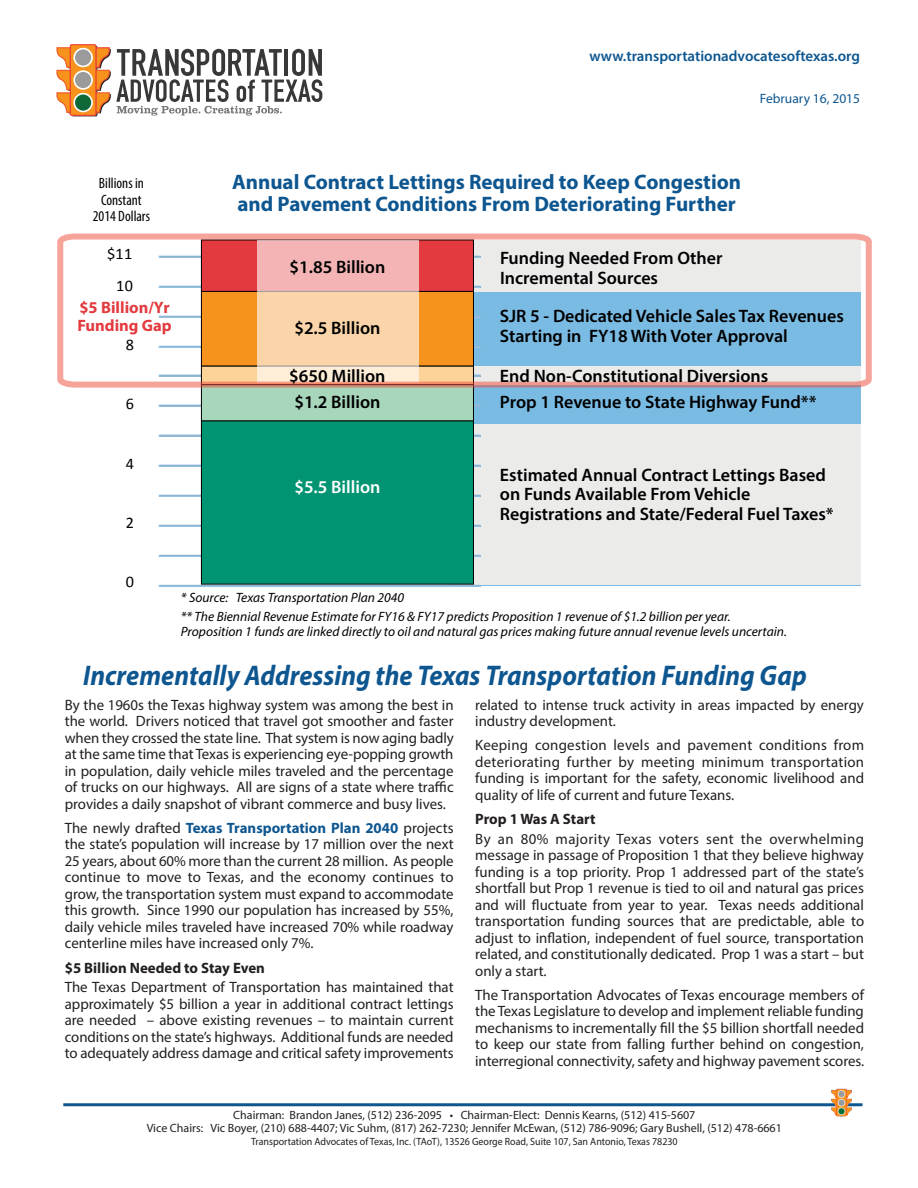
<style>
.page{position:relative;width:918px;height:1188px;background:#fff}
.page>*{position:absolute;margin:0;border:0;box-sizing:border-box;transform-origin:0 0}
.Headline{font:italic 700 28.5px "Myriad Pro";color:#0d5690;scale:.92 1}
.t1{font:700 21px/22.5px "Myriad Pro";color:#0d5690}
.t2{font:600 18px/19.5px "Myriad Pro";color:#000}
.t3{font:600 18px "Myriad Pro";color:#fff}
.t4{font:700 16.5px/18px "Myriad Pro";color:#e33a3f}
.t5{font:16.2px "Calibri";color:#000}
.Body_text{font:15px/16.5px "Myriad Pro";color:#231f20;text-align:justify}
.Body_text-2{font:700 15px "Myriad Pro";color:#231f20}
.Body_text-3{font:600 15px "Myriad Pro";color:#0d5690}
.t6{font:condensed 15px/16.5px "Myriad Pro";color:#000;text-align:center}
.t7{font:italic 13.5px/15px "Myriad Pro";color:#000}
.minion_subs{font:13.5px "Myriad Pro";color:#0d5690}
.Body_text-4{font:12px "Myriad Pro";color:#231f20}
.Body_text-5{font:10.5px "Myriad Pro";color:#231f20;scale:.95 1}
.s1{font-weight:700;color:#0d5690}
</style>
<div class="page">
<svg style="left:56px;top:44px;width:266px;height:72px"></svg>
<svg style="left:73px;top:70px;width:20px;height:20px"></svg>
<svg style="left:75px;top:72px;width:16px;height:16px"></svg>
<svg style="left:73px;top:48px;width:20px;height:19px"></svg>
<svg style="left:75px;top:49px;width:16px;height:17px"></svg>
<svg style="left:73px;top:93px;width:20px;height:19px"></svg>
<div style="left:75px;top:94px;width:16px;height:17px;background:#0f6838;border-radius:50%"></div>
<hr style="left:63px;top:1103px;width:799px;height:3px;background:#0d5690">
<div style="left:452px;top:242px;width:409px;height:343px;background:#7abbe4"></div>
<div style="left:452px;top:425px;width:409px;height:160px;background:#ebebea"></div>
<div style="left:159px;top:525px;width:322px;height:2px;border:1px solid #95c6e9"></div>
<div style="left:159px;top:465px;width:322px;height:2px;border:1px solid #95c6e9"></div>
<div style="left:159px;top:405px;width:322px;height:2px;border:1px solid #95c6e9"></div>
<div style="left:159px;top:585px;width:322px;height:2px;border:1px solid #95c6e9"></div>
<div style="left:159px;top:495px;width:322px;height:2px;border:1px solid #95c6e9"></div>
<div style="left:159px;top:435px;width:322px;height:2px;border:1px solid #95c6e9"></div>
<div style="left:159px;top:555px;width:322px;height:2px;border:1px solid #95c6e9"></div>
<div style="left:201px;top:421px;width:272px;height:163px;background:#009472"></div>
<div style="left:201px;top:420px;width:273px;height:165px;border:1px solid #000"></div>
<div style="left:201px;top:385px;width:272px;height:36px;background:#a7d6ba"></div>
<div style="left:201px;top:384px;width:273px;height:37px;border:1px solid #000"></div>
<svg style="left:57px;top:234px;width:815px;height:154px"></svg>
<img style="left:827px;top:1088px;width:29px;height:29px">
<p class="Body_text-3" style="left:589px;top:46px;width:272px">www.transportationadvocatesoftexas.org</p>
<p class="minion_subs" style="left:760px;top:90px;width:102px">February 16, 2015</p>
<p class="t6" style="left:93px;top:175px;width:59px">Billions in<br>Constant<br>2014 Dollars</p>
<p class="t5" style="left:107px;top:243px;width:27px">$11</p>
<p class="t5" style="left:116px;top:275px;width:18px">10</p>
<p class="t4" style="left:77px;top:297px;width:96px">$5 Billion/Yr<br>Funding Gap</p>
<p class="t5" style="left:126px;top:335px;width:10px">8</p>
<p class="t5" style="left:126px;top:394px;width:10px">6</p>
<p class="t5" style="left:126px;top:453px;width:10px">4</p>
<p class="t5" style="left:126px;top:512px;width:10px">2</p>
<p class="t1" style="left:232px;top:170px;width:511px">Annual Contract Lettings Required to Keep Congestion and Pavement Conditions From Deteriorating Further</p>
<p class="t2" style="left:290px;top:256px;width:97px">$1.85 Billion</p>
<p class="t2" style="left:294px;top:318px;width:88px">$2.5 Billion</p>
<p class="t2" style="left:289px;top:365px;width:98px">$650 Million</p>
<p class="t2" style="left:294px;top:391px;width:88px">$1.2 Billion</p>
<p class="t3" style="left:294px;top:476px;width:88px">$5.5 Billion</p>
<p class="t2" style="left:500px;top:248px;width:224px">Funding Needed From Other<br>Incremental Sources</p>
<p class="t2" style="left:500px;top:306px;width:346px">SJR 5 - Dedicated Vehicle Sales Tax Revenues<br>Starting in FY18 With Voter Approval</p>
<p class="t2" style="left:500px;top:365px;width:270px">End Non-Constitutional Diversions</p>
<p class="t2" style="left:500px;top:392px;width:318px">Prop 1 Revenue to State Highway Fund**</p>
<p class="t2" style="left:500px;top:465px;width:335px">Estimated Annual Contract Lettings Based on Funds Available From Vehicle<br>Registrations and State/Federal Fuel Taxes*</p>
<p class="t5" style="left:126px;top:572px;width:10px">0</p>
<p class="t7" style="left:181px;top:590px;width:225px">* Source: Texas Transportation Plan 2040</p>
<p class="t7" style="left:181px;top:609px;width:608px">** The Biennial Revenue Estimate for FY16 &amp; FY17 predicts Proposition 1 revenue of $1.2 billion per year.<br>Proposition 1 funds are linked directly to oil and natural gas prices making future annual revenue levels uncertain.</p>
<p class="Headline" style="left:83px;top:657px;width:788px">Incrementally Addressing the Texas Transportation Funding Gap</p>
<p class="Body_text" style="left:65px;top:696px;width:390px">By the 1960s the Texas highway system was among the best in the world. Drivers noticed that travel got smoother and faster when they crossed the state line. That system is now aging badly at the same time that Texas is experiencing eye-popping growth in population, daily vehicle miles traveled and the percentage of trucks on our highways. All are signs of a state where traffic provides a daily snapshot of vibrant commerce and busy lives.</p>
<p class="Body_text" style="left:65px;top:819px;width:390px">The newly drafted <span class="s1">Texas Transportation Plan 2040</span> projects the state’s population will increase by 17 million over the next 25 years, about 60% more than the current 28 million. As people continue to move to Texas, and the economy continues to grow, the transportation system must expand to accommodate this growth. Since 1990 our population has increased by 55%, daily vehicle miles traveled have increased 70% while roadway centerline miles have increased only 7%.</p>
<p class="Body_text-2" style="left:65px;top:958px;width:202px">$5 Billion Needed to Stay Even</p>
<p class="Body_text" style="left:65px;top:979px;width:390px">The Texas Department of Transportation has maintained that approximately $5 billion a year in additional contract lettings are needed – above existing revenues – to maintain current conditions on the state’s highways. Additional funds are needed to adequately address damage and critical safety improvements</p>
<p class="Body_text" style="left:475px;top:696px;width:390px">related to intense truck activity in areas impacted by energy industry development.</p>
<p class="Body_text" style="left:475px;top:737px;width:390px">Keeping congestion levels and pavement conditions from deteriorating further by meeting minimum transportation funding is important for the safety, economic livelihood and quality of life of current and future Texans.</p>
<p class="Body_text-2" style="left:475px;top:809px;width:122px">Prop 1 Was A Start</p>
<p class="Body_text" style="left:475px;top:830px;width:390px">By an 80% majority Texas voters sent the overwhelming message in passage of Proposition 1 that they believe highway funding is a top priority. Prop 1 addressed part of the state’s shortfall but Prop 1 revenue is tied to oil and natural gas prices and will fluctuate from year to year. Texas needs additional transportation funding sources that are predictable, able to adjust to inflation, independent of fuel source, transportation related, and constitutionally dedicated. Prop 1 was a start – but only a start.</p>
<p class="Body_text" style="left:475px;top:986px;width:390px">The Transportation Advocates of Texas encourage members of the Texas Legislature to develop and implement reliable funding mechanisms to incrementally fill the $5 billion shortfall needed to keep our state from falling further behind on congestion, interregional connectivity, safety and highway pavement scores.</p>
<p class="Body_text-4" style="left:233px;top:1108px;width:464px">Chairman: Brandon Janes, (512) 236-2095 • Chairman-Elect: Dennis Kearns, (512) 415-5607</p>
<p class="Body_text-4" style="left:147px;top:1120px;width:637px">Vice Chairs: Vic Boyer, (210) 688-4407; Vic Suhm, (817) 262-7230; Jennifer McEwan, (512) 786-9096; Gary Bushell, (512) 478-6661</p>
<p class="Body_text-5" style="left:251px;top:1135px;width:451px">Transportation Advocates of Texas, Inc. (TAoT), 13526 George Road, Suite 107, San Antonio, Texas 78230</p>
</div>
